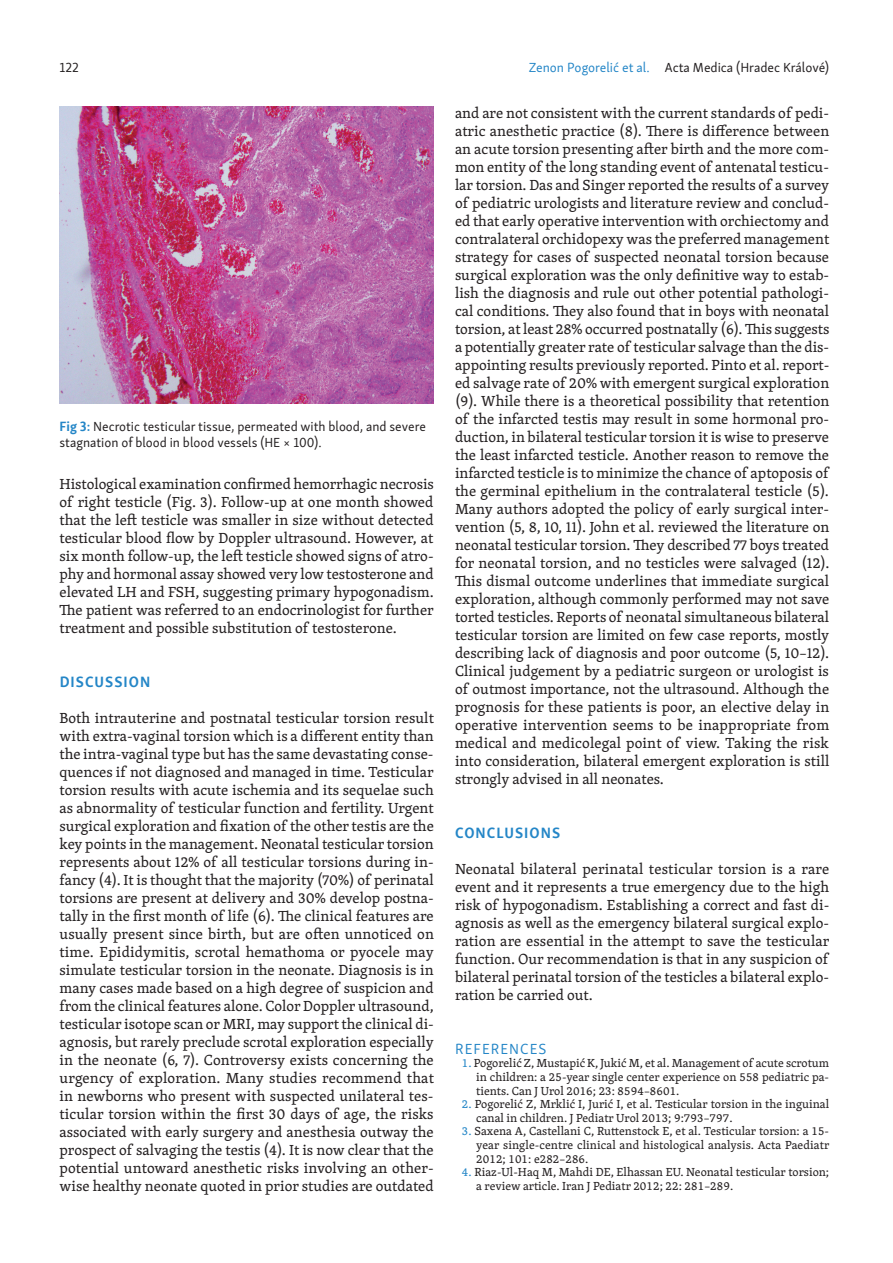
<style>
.page{position:relative;width:893px;height:1263px;background:#fff}
.page>*{position:absolute;margin:0;border:0;box-sizing:border-box;transform-origin:0 0}
.t1{font:15px/18px "Skolar PE";color:#231f20;text-align:justify}
.t2{font:700 15px "Skolar Sans PE";letter-spacing:.07em;color:#2486c7}
.t3{font:15px "Skolar Sans PE";letter-spacing:.07em;color:#2486c7}
.t4{font:13.5px/15.5px "Skolar Sans PE";color:#231f20}
.t5{font:12px/13.6px "Skolar PE";color:#231f20;text-align:justify}
.s1{color:#2486c7}
.s2{font-weight:700;color:#2486c7}
</style>
<div class="page">
<img style="left:60px;top:106px;width:373px;height:297px">
<p class="t4" style="left:60px;top:58px;width:21px">122</p>
<p class="t4" style="left:529px;top:58px;width:302px"><span class="s1">Zenon Pogorelić et al.</span> Acta Medica (Hradec Králové)</p>
<p class="t4" style="left:60px;top:418px;width:368px"><span class="s2">Fig 3:</span> Necrotic testicular tissue, permeated with blood, and severe stagnation of blood in blood vessels (HE × 100).</p>
<p class="t1" style="left:60px;top:474px;width:376px">Histological examination confirmed hemorrhagic necrosis of right testicle (Fig. 3). Follow-up at one month showed that the left testicle was smaller in size without detected testicular blood flow by Doppler ultrasound. However, at six month follow-up, the left testicle showed signs of atro&shy;phy and hormonal assay showed very low testosterone and elevated LH and FSH, suggesting primary hypogonadism.<br>The patient was referred to an endocrinologist for further treatment and possible substitution of testosterone.</p>
<p class="t2" style="left:60px;top:669px;width:92px">DISCUSSION</p>
<p class="t1" style="left:60px;top:708px;width:376px">Both intrauterine and postnatal testicular torsion result with extra-vaginal torsion which is a different entity than the intra-vaginal type but has the same devastating conse&shy;quences if not diagnosed and managed in time. Testicular torsion results with acute ischemia and its sequelae such as abnormality of testicular function and fertility. Urgent surgical exploration and fixation of the other testis are the key points in the management. Neonatal testicular torsion represents about 12% of all testicular torsions during in&shy;fancy (4). It is thought that the majority (70%) of perinatal torsions are present at delivery and 30% develop postna&shy;tally in the first month of life (6). The clinical features are usually present since birth, but are often unnoticed on time. Epididymitis, scrotal hemathoma or pyocele may simulate testicular torsion in the neonate. Diagnosis is in many cases made based on a high degree of suspicion and from the clinical features alone. Color Doppler ultrasound, testicular isotope scan or MRI, may support the clinical di&shy;agnosis, but rarely preclude scrotal exploration especially in the neonate (6, 7). Controversy exists concerning the urgency of exploration. Many studies recommend that in newborns who present with suspected unilateral tes&shy;ticular torsion within the first 30 days of age, the risks associated with early surgery and anesthesia outway the prospect of salvaging the testis (4). It is now clear that the potential untoward anesthetic risks involving an other&shy;wise healthy neonate quoted in prior studies are outdated</p>
<p class="t1" style="left:455px;top:103px;width:376px">and are not consistent with the current standards of pedi&shy;atric anesthetic practice (8). There is difference between an acute torsion presenting after birth and the more com&shy;mon entity of the long standing event of antenatal testicu&shy;lar torsion. Das and Singer reported the results of a survey of pediatric urologists and literature review and conclud&shy;ed that early operative intervention with orchiectomy and contralateral orchidopexy was the preferred management strategy for cases of suspected neonatal torsion because surgical exploration was the only definitive way to estab&shy;lish the diagnosis and rule out other potential pathologi&shy;cal conditions. They also found that in boys with neonatal torsion, at least 28% occurred postnatally (6). This suggests a potentially greater rate of testicular salvage than the dis&shy;appointing results previously reported. Pinto et al. report&shy;ed salvage rate of 20% with emergent surgical exploration (9). While there is a theoretical possibility that retention of the infarcted testis may result in some hormonal pro&shy;duction, in bilateral testicular torsion it is wise to preserve the least infarcted testicle. Another reason to remove the infarcted testicle is to minimize the chance of aptoposis of the germinal epithelium in the contralateral testicle (5).<br>Many authors adopted the policy of early surgical inter&shy;vention (5, 8, 10, 11). John et al. reviewed the literature on neonatal testicular torsion. They described 77 boys treated for neonatal torsion, and no testicles were salvaged (12).<br>This dismal outcome underlines that immediate surgical exploration, although commonly performed may not save torted testicles. Reports of neonatal simultaneous bilateral testicular torsion are limited on few case reports, mostly describing lack of diagnosis and poor outcome (5, 10–12).<br>Clinical judgement by a pediatric surgeon or urologist is of outmost importance, not the ultrasound. Although the prognosis for these patients is poor, an elective delay in operative intervention seems to be inappropriate from medical and medicolegal point of view. Taking the risk into consideration, bilateral emergent exploration is still strongly advised in all neonates.</p>
<p class="t2" style="left:455px;top:820px;width:107px">CONCLUSIONS</p>
<p class="t1" style="left:455px;top:859px;width:376px">Neonatal bilateral perinatal testicular torsion is a rare event and it represents a true emergency due to the high risk of hypogonadism. Establishing a correct and fast di&shy;agnosis as well as the emergency bilateral surgical explo&shy;ration are essential in the attempt to save the testicular function. Our recommendation is that in any suspicion of bilateral perinatal torsion of the testicles a bilateral explo&shy;ration be carried out.</p>
<p class="t3" style="left:455px;top:1037px;width:93px">REFERENCES</p>
<p class="t5" style="left:476px;top:1056px;width:354px;text-indent:-14px"><span class="s1">1.</span> Pogorelić Z, Mustapić K, Jukić M, et al. Management of acute scrotum in children: a 25-year single center experience on 558 pediatric pa&shy;tients. Can J Urol 2016; 23: 8594–8601.</p>
<p class="t5" style="left:476px;top:1097px;width:354px;text-indent:-14px"><span class="s1">2.</span> Pogorelić Z, Mrklić I, Jurić I, et al. Testicular torsion in the inguinal canal in children. J Pediatr Urol 2013; 9:793–797.</p>
<p class="t5" style="left:476px;top:1124px;width:354px;text-indent:-14px"><span class="s1">3.</span> Saxena A, Castellani C, Ruttenstock E, et al. Testicular torsion: a 15- year single-centre clinical and histological analysis. Acta Paediatr 2012; 101: e282–286.</p>
<p class="t5" style="left:476px;top:1165px;width:354px;text-indent:-14px"><span class="s1">4.</span> Riaz-Ul-Haq M, Mahdi DE, Elhassan EU. Neonatal testicular torsion; a review article. Iran J Pediatr 2012; 22: 281–289.</p>
</div>
